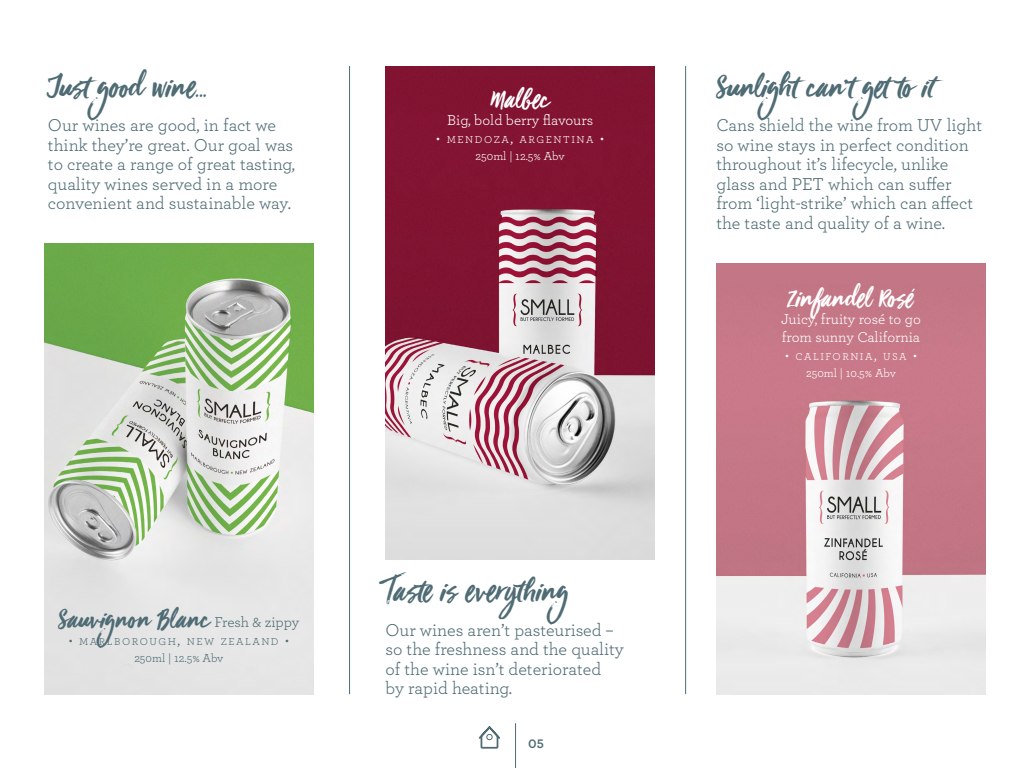
<style>
.page{position:relative;width:1024px;height:768px;background:#fff}
.page>*{position:absolute;margin:0;border:0;box-sizing:border-box;transform-origin:0 0}
.t1{font:35px "Viva Beautiful Pro";color:#4f6c75}
.t2{font:30px "Viva Beautiful Pro";color:#4f6c75}
.t3{font:30px "Viva Beautiful Pro";color:#fff}
.t4{font:18px/19.5px "Archer";color:#4f6c75}
.t5{font:15px/18px "Archer";color:#fff}
.t6{font:700 13px "Archer";color:#4f6c75}
.t7{font:12px "Archer";color:#fff}
.t8{font:12px "Archer";color:#4f6c75}
.t9{font:10.5px "Archer";letter-spacing:.145em;color:#fff}
.t10{font:10.5px "Archer";letter-spacing:.145em;color:#4f6c75}
.s1{font-size:15px}
.s2{font-family:"Archer";font-size:15px}
</style>
<div class="page">
<img style="left:44px;top:244px;width:270px;height:450px">
<img style="left:386px;top:66px;width:269px;height:493px">
<div style="left:716px;top:264px;width:270px;height:430px;background:#c37686"></div>
<img style="left:716px;top:400px;width:270px;height:294px">
<hr style="left:349px;top:66px;width:1px;height:628px;background:#4f6c75">
<hr style="left:685px;top:66px;width:1px;height:628px;background:#4f6c75">
<svg style="left:479px;top:726px;width:21px;height:23px"></svg>
<hr style="left:515px;top:723px;width:1px;height:45px;background:#4f6c75">
<h1 class="t1" style="left:48px;top:64px;width:161px">Just good wine...</h1>
<p class="t4" style="left:48px;top:115px;width:249px">Our wines are good, in fact we think they’re great. Our goal was to create a range of great tasting, quality wines served in a more convenient and sustainable way.</p>
<h2 class="t3" style="left:491px;top:79px;width:60px">Malbec</h2>
<p class="t5" style="left:447px;top:110px;width:148px">Big, bold berry flavours</p>
<p class="t9" style="left:436px;top:132px;width:169px"><span class="s1">•</span> MENDOZA<span class="s1">,</span> ARGENTINA <span class="s1">•</span></p>
<p class="t7" style="left:476px;top:148px;width:91px">250ml | 12.5% Abv</p>
<h2 class="t2" style="left:58px;top:599px;width:243px">Sauvignon Blanc <span class="s2">Fresh &amp; zippy</span></h2>
<p class="t10" style="left:69px;top:634px;width:222px"><span class="s1">•</span> MARLBOROUGH<span class="s1">,</span> NEW ZEALAND <span class="s1">•</span></p>
<p class="t8" style="left:134px;top:650px;width:91px">250ml | 12.5% Abv</p>
<h1 class="t1" style="left:386px;top:568px;width:185px">Taste is everything</h1>
<p class="t4" style="left:386px;top:619px;width:240px">Our wines aren’t pasteurised – so the freshness and the quality of the wine isn’t deteriorated by rapid heating.</p>
<p class="t6" style="left:528px;top:734px;width:17px">05</p>
<h1 class="t1" style="left:716px;top:64px;width:231px">Sunlight can’t get to it</h1>
<p class="t4" style="left:716px;top:115px;width:267px">Cans shield the wine from UV light so wine stays in perfect condition throughout it’s lifecycle, unlike glass and PET which can suffer from ‘light-strike’ which can affect the taste and quality of a wine.</p>
<h2 class="t3" style="left:789px;top:278px;width:126px">Zinfandel Rosé</h2>
<p class="t5" style="left:781px;top:309px;width:141px">Juicy, fruity rosé to go from sunny California</p>
<p class="t9" style="left:785px;top:349px;width:134px"><span class="s1">•</span> CALIFORNIA<span class="s1">,</span> USA <span class="s1">•</span></p>
<p class="t7" style="left:806px;top:365px;width:91px">250ml | 10.5% Abv</p>
</div>
